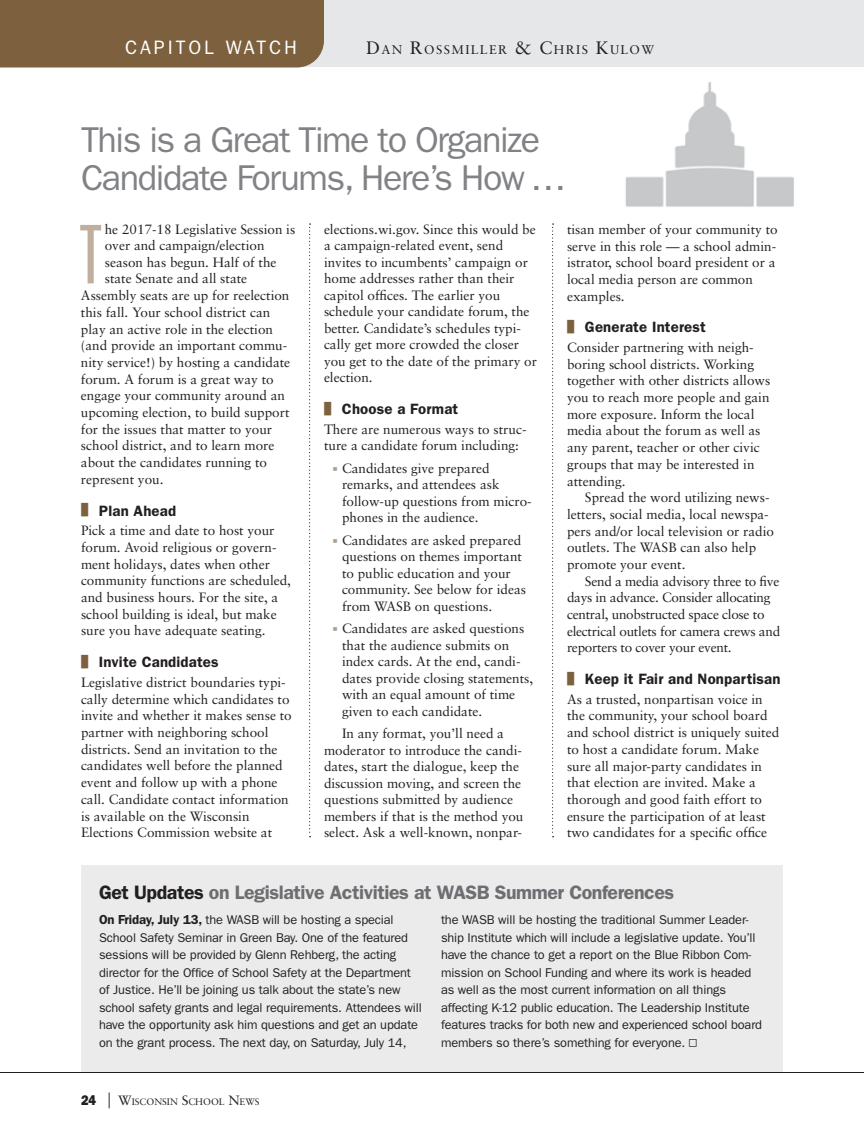
<style>
.page{position:relative;width:864px;height:1134px;background:#fff}
.page>*{position:absolute;margin:0;border:0;box-sizing:border-box;transform-origin:0 0}
.t1{font:87.75px "Franklin Gothic Book X Cmpr";color:#c0af9c}
.t2{font:36px/39px "Franklin Gothic";letter-spacing:-.04em;color:#808285}
.t3{font:600 19.5px "Franklin Gothic";letter-spacing:-.02em;color:#6d6e71}
.t4{font:19.5px "Franklin Gothic";letter-spacing:.15em;color:#fff}
.t5{font:600 15px "Franklin Gothic";letter-spacing:.01em;color:#231f20}
.t6{font:13.5px/16.6px "Sabon";color:#231f20}
.t7{font:13.5px/16.6px "Sabon";letter-spacing:-.02em;color:#231f20}
.t8{font:12.75px/17.5px "Franklin Gothic";letter-spacing:-.01em;color:#231f20}
.t9{font:12.6px "Sabon";letter-spacing:.105em;color:#231f20}
.t10{font:9.45px "Sabon";color:#231f20}
.s1{font-size:18px}
.s2{font-weight:800;font-size:13.5px;color:#7d613e}
.s3{font-family:"Universal Newswith Comm Pi";font-size:15px;color:#b39f89}
.s4{color:#231f20}
.s5{font-weight:600;font-size:13.2px}
.s6{font-family:"Universal Newswith Comm Pi";font-size:15px}
.s7{font-family:"Franklin Gothic";font-weight:800;font-size:14.1px}
.s8{font-size:20.25px}
.s9{font-size:13.5px}
</style>
<div class="page">
<div style="left:81px;top:866px;width:702px;height:206px;background:#ebebec"></div>
<div style="left:0;top:0;width:864px;height:68px;background:#e6e7e8"></div>
<div style="left:0;top:0;width:324px;height:68px;background:#7d613e"></div>
<svg style="left:552px;top:224px;width:2px;height:613px"></svg>
<svg style="left:309px;top:224px;width:2px;height:613px"></svg>
<hr style="left:0;top:1072px;width:864px;height:1px;background:#231f20">
<img style="left:625px;top:82px;width:169px;height:125px">
<h3 class="t4" style="left:125px;top:36px;width:173px">CAPITOL WATCH</h3>
<p class="t9" style="left:366px;top:43px;width:289px"><span class="s1">D</span>AN <span class="s1">R</span>OSSMILLER <span class="s1">&amp; C</span>HRIS <span class="s1">K</span>ULOW</p>
<h2 class="t2" style="left:81px;top:120px;width:487px">This is a Great Time to Organize<br>Candidate Forums, Here’s How …</h2>
<h1 class="t1" style="left:81px;top:209px;width:21px">T</h1>
<p class="t6" style="left:105px;top:221px;width:192px">he 2017-18 Legislative Session is</p>
<p class="t6" style="left:105px;top:237px;width:161px">over and campaign/election</p>
<p class="t6" style="left:105px;top:254px;width:173px">season has begun. Half of the</p>
<p class="t6" style="left:105px;top:270px;width:144px">state Senate and all state</p>
<p class="t6" style="left:81px;top:287px;width:210px">Assembly seats are up for reelection</p>
<p class="t6" style="left:81px;top:304px;width:191px">this fall. Your school district can</p>
<p class="t6" style="left:81px;top:320px;width:194px">play an active role in the election</p>
<p class="t6" style="left:81px;top:337px;width:208px">(and provide an important commu-</p>
<p class="t6" style="left:81px;top:354px;width:211px">nity service!) by hosting a candidate</p>
<p class="t6" style="left:81px;top:370px;width:194px">forum. A forum is a great way to</p>
<p class="t6" style="left:81px;top:387px;width:206px">engage your community around an</p>
<p class="t6" style="left:81px;top:404px;width:210px">upcoming election, to build support</p>
<p class="t6" style="left:81px;top:421px;width:193px">for the issues that matter to your</p>
<p class="t6" style="left:81px;top:437px;width:195px">school district, and to learn more</p>
<p class="t6" style="left:81px;top:454px;width:188px">about the candidates running to</p>
<p class="t6" style="left:81px;top:471px;width:84px">represent you.</p>
<p class="t5" style="left:78px;top:502px;width:100px"><span class="s2">|</span> Plan Ahead</p>
<p class="t6" style="left:81px;top:522px;width:212px">Pick a time and date to host your forum. Avoid religious or govern&shy;ment holidays, dates when other community functions are scheduled, and business hours. For the site, a school building is ideal, but make sure you have adequate seating.</p>
<p class="t5" style="left:78px;top:653px;width:142px"><span class="s2">|</span> Invite Candidates</p>
<p class="t6" style="left:81px;top:674px;width:212px">Legislative district boundaries typi&shy;cally determine which candidates to invite and whether it makes sense to partner with neighboring school districts. Send an invitation to the candidates well before the planned event and follow up with a phone call. Candidate contact information is available on the Wisconsin Elections Commission website at</p>
<p class="t6" style="left:324px;top:221px;width:215px">elections.wi.gov. Since this would be a campaign-related event, send invites to incumbents’ campaign or home addresses rather than their capitol offices. The earlier you schedule your candidate forum, the better. Candidate’s schedules typi&shy;cally get more crowded the closer you get to the date of the primary or election.</p>
<p class="t5" style="left:321px;top:400px;width:139px"><span class="s2">|</span> Choose a Format</p>
<p class="t6" style="left:324px;top:420px;width:204px">There are numerous ways to struc&shy;ture a candidate forum including:</p>
<p class="t6" style="left:342px;top:459px;width:191px;text-indent:-9px"><span class="s3">b</span> Candidates give prepared remarks, and attendees ask follow-up questions from micro&shy;phones in the audience.</p>
<p class="t6" style="left:342px;top:532px;width:186px;text-indent:-9px"><span class="s3">b</span> Candidates are asked prepared questions on themes important to public education and your community. See below for ideas from WASB on questions.</p>
<p class="t6" style="left:342px;top:620px;width:193px;text-indent:-9px"><span class="s3">b</span> Candidates are asked questions that the audience submits on index cards. At the end, candi&shy;dates provide closing statements, with an equal amount of time given to each candidate.</p>
<p class="t6" style="left:324px;top:725px;width:201px;text-indent:18px">In any format, you’ll need a moderator to introduce the candi&shy;dates, start the dialogue, keep the discussion moving, and screen the questions submitted by audience members if that is the method you select. Ask a well-known, nonpar-</p>
<p class="t6" style="left:567px;top:221px;width:212px">tisan member of your community to serve in this role — a school admin&shy;istrator, school board president or a local media person are common examples.</p>
<p class="t5" style="left:564px;top:318px;width:144px"><span class="s2">|</span> Generate Interest</p>
<p class="t6" style="left:567px;top:339px;width:205px">Consider partnering with neigh&shy;boring school districts. Working together with other districts allows you to reach more people and gain more exposure. Inform the local media about the forum as well as any parent, teacher or other civic groups that may be interested in attending.</p>
<p class="t6" style="left:567px;top:489px;width:209px;text-indent:18px">Spread the word utilizing news&shy;letters, social media, local newspa&shy;pers and/or local television or radio outlets. The WASB can also help promote your event.</p>
<p class="t7" style="left:567px;top:572px;width:215px;text-indent:18px">Send a media advisory three to five days in advance. Consider allocating central, unobstructed space close to electrical outlets for camera crews and reporters to cover your event.</p>
<p class="t5" style="left:564px;top:670px;width:218px"><span class="s2">|</span> Keep it Fair and Nonpartisan</p>
<p class="t6" style="left:567px;top:691px;width:214px">As a trusted, nonpartisan voice in the community, your school board and school district is uniquely suited to host a candidate forum. Make sure all major-party candidates in that election are invited. Make a thorough and good faith effort to ensure the participation of at least two candidates for a specific office</p>
<h3 class="t3" style="left:99px;top:881px;width:577px"><span class="s4">Get Updates</span> on Legislative Activities at WASB Summer Conferences</h3>
<p class="t8" style="left:99px;top:911px;width:324px"><span class="s5">On Friday, July 13,</span> the WASB will be hosting a special School Safety Seminar in Green Bay. One of the featured sessions will be provided by Glenn Rehberg, the acting director for the Office of School Safety at the Department of Justice. He’ll be joining us talk about the state’s new school safety grants and legal requirements. Attendees will have the opportunity ask him questions and get an update on the grant process. The next day, on Saturday, July 14,</p>
<p class="t8" style="left:441px;top:911px;width:323px">the WASB will be hosting the traditional Summer Leader&shy;ship Institute which will include a legislative update. You’ll have the chance to get a report on the Blue Ribbon Com&shy;mission on School Funding and where its work is headed as well as the most current information on all things affecting K-12 public education. The Leadership Institute features tracks for both new and experienced school board members so there’s something for everyone. <span class="s6">N</span></p>
<p class="t10" style="left:81px;top:1097px;width:180px"><span class="s7">24</span> <span class="s8">|</span> <span class="s9">W</span>ISCONSIN <span class="s9">S</span>CHOOL <span class="s9">N</span>EWS</p>
</div>
